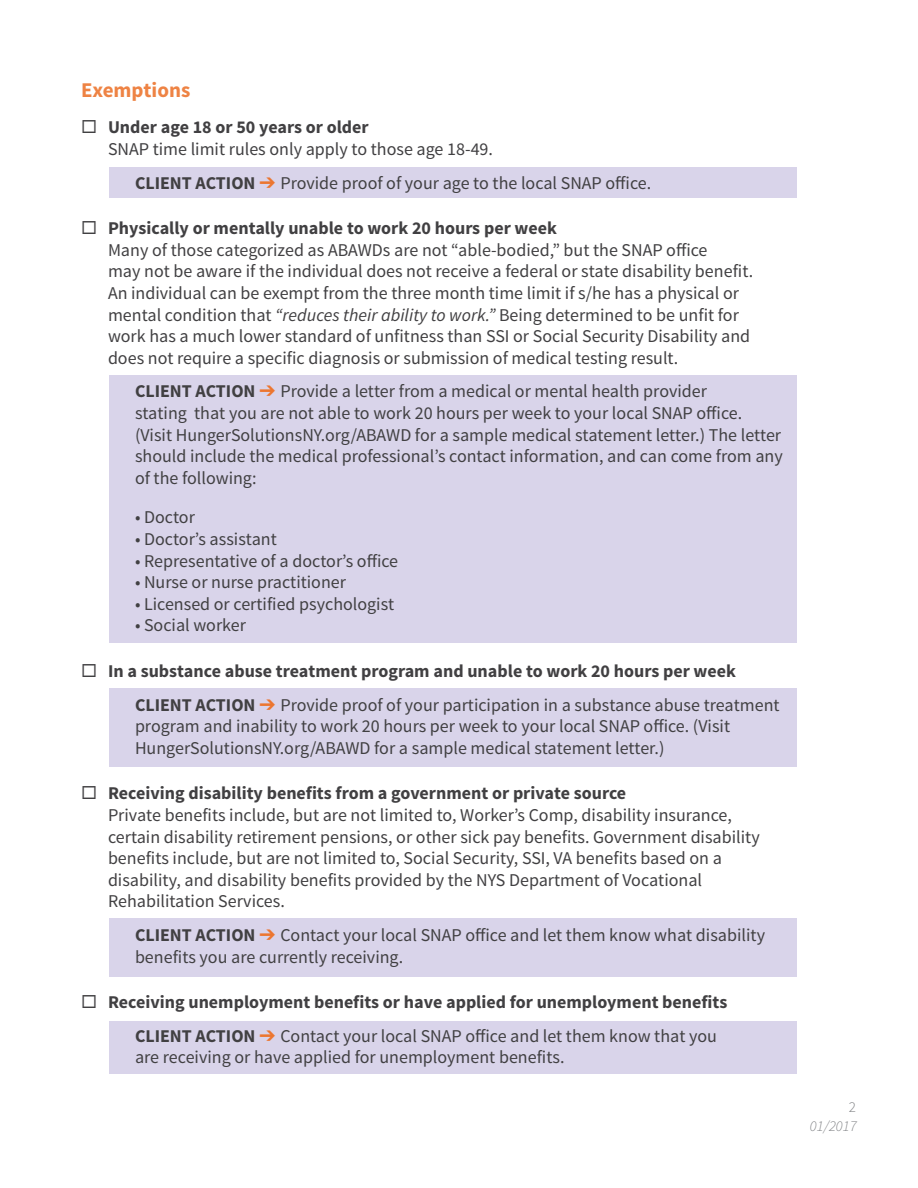
<style>
.page{position:relative;width:918px;height:1188px;background:#fff}
.page>*{position:absolute;margin:0;border:0;box-sizing:border-box;transform-origin:0 0}
.t1{font:700 21px "Source Sans Pro";color:#ee8344}
.t2{font:18px/21.6px "Source Sans Pro";color:#414042}
.t3{font:700 18px/33.6px "Source Sans Pro";color:#414042}
.t4{font:italic 300 15px "Source Sans Pro";color:#808285}
.t5{font:300 15px "Source Sans Pro";color:#808285}
.s1{font-weight:700}
.s2{color:#ec7630}
.s3{font-style:italic}
.s4{font-weight:400}
</style>
<div class="page">
<div style="left:109px;top:1021px;width:687px;height:52px;background:#d9d4ea"></div>
<div style="left:109px;top:167px;width:687px;height:31px;background:#d9d4ea"></div>
<div style="left:109px;top:375px;width:687px;height:268px;background:#d9d4ea"></div>
<div style="left:109px;top:688px;width:687px;height:79px;background:#d9d4ea"></div>
<div style="left:109px;top:918px;width:687px;height:59px;background:#d9d4ea"></div>
<p class="t1" style="left:81px;top:76px;width:111px">Exemptions</p>
<p class="t2" style="left:108px;top:117px;width:387px;text-indent:-27px">◻ <span class="s1">Under age 18 or 50 years or older<br></span>SNAP time limit rules only apply to those age 18-49.</p>
<p class="t2" style="left:135px;top:172px;width:518px"><span class="s1">CLIENT ACTION</span> <span class="s2">➔</span> Provide proof of your age to the local SNAP office.</p>
<p class="t2" style="left:108px;top:218px;width:647px;text-indent:-27px">◻ <span class="s1">Physically or mentally unable to work 20 hours per week<br></span>Many of those categorized as ABAWDs are not “able-bodied,” but the SNAP office<br>may not be aware if the individual does not receive a federal or state disability benefit.<br>An individual can be exempt from the three month time limit if s/he has a physical or mental condition that <span class="s3">“reduces their ability to work.”</span> Being determined to be unfit for work has a much lower standard of unfitness than SSI or Social Security Disability and does not require a specific diagnosis or submission of medical testing result.</p>
<p class="t2" style="left:135px;top:381px;width:649px"><span class="s1">CLIENT ACTION</span> <span class="s2">➔</span> Provide a letter from a medical or mental health provider<br>stating that you are not able to work 20 hours per week to your local SNAP office. (Visit HungerSolutionsNY.org/ABAWD for a sample medical statement letter.) The letter should include the medical professional’s contact information, and can come from any of the following:</p>
<p class="t2" style="left:135px;top:507px;width:61px">• Doctor</p>
<p class="t2" style="left:135px;top:528px;width:143px">• Doctor’s assistant</p>
<p class="t2" style="left:135px;top:550px;width:265px">• Representative of a doctor’s office</p>
<p class="t2" style="left:135px;top:572px;width:213px">• Nurse or nurse practitioner</p>
<p class="t2" style="left:135px;top:593px;width:261px">• Licensed or certified psychologist</p>
<p class="t2" style="left:135px;top:615px;width:113px">• Social worker</p>
<p class="t3" style="left:135px;top:655px;width:646px;text-indent:-54px">◻ In a substance abuse treatment program and unable to work 20 hours per week<br>CLIENT ACTION <span class="s2">➔</span> <span class="s4">Provide proof of your participation in a substance abuse treatment</span></p>
<p class="t2" style="left:135px;top:716px;width:597px">program and inability to work 20 hours per week to your local SNAP office. (Visit<br>HungerSolutionsNY.org/ABAWD for a sample medical statement letter.)</p>
<p class="t2" style="left:108px;top:783px;width:653px;text-indent:-27px">◻ <span class="s1">Receiving disability benefits from a government or private source<br></span>Private benefits include, but are not limited to, Worker’s Comp, disability insurance, certain disability retirement pensions, or other sick pay benefits. Government disability benefits include, but are not limited to, Social Security, SSI, VA benefits based on a disability, and disability benefits provided by the NYS Department of Vocational Rehabilitation Services.</p>
<p class="t2" style="left:135px;top:924px;width:632px"><span class="s1">CLIENT ACTION</span> <span class="s2">➔</span> Contact your local SNAP office and let them know what disability benefits you are currently receiving.</p>
<p class="t3" style="left:135px;top:986px;width:594px;text-indent:-54px">◻ Receiving unemployment benefits or have applied for unemployment benefits<br>CLIENT ACTION <span class="s2">➔</span> <span class="s4">Contact your local SNAP office and let them know that you</span></p>
<p class="t2" style="left:135px;top:1047px;width:431px">are receiving or have applied for unemployment benefits.</p>
<p class="t5" style="left:849px;top:1097px;width:9px">2</p>
<p class="t4" style="left:810px;top:1117px;width:48px">01/2017</p>
</div>
